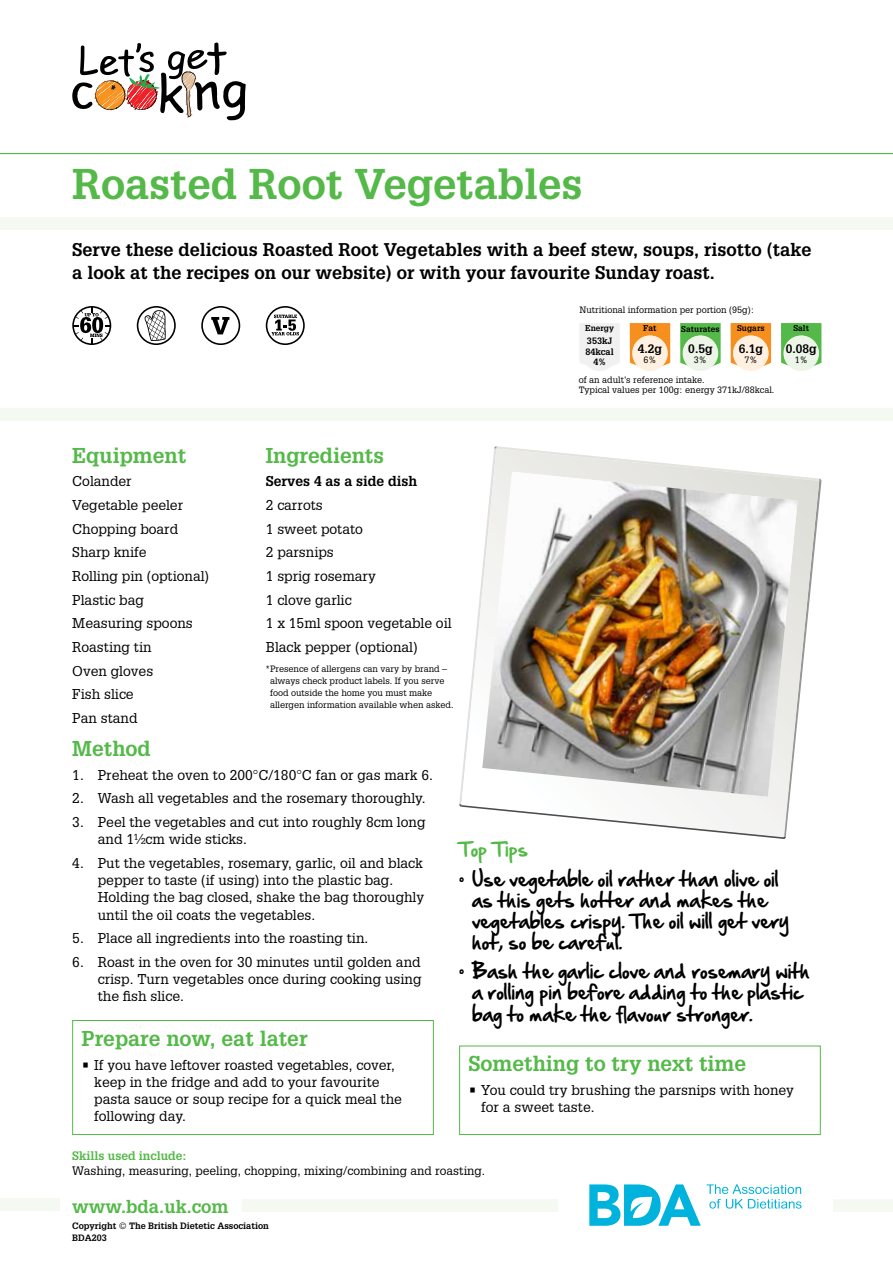
<style>
.page{position:relative;width:893px;height:1263px;background:#fff}
.page>*{position:absolute;margin:0;border:0;box-sizing:border-box;transform-origin:0 0}
.t1{font:700 42px "Glypha";color:#54b948}
.t2{font:700 21px "Glypha";color:#54b948}
.t3{font:18px/21px "Hand Of Sean";color:#000}
.t4{font:700 18px/22.5px "Glypha";color:#000}
.t5{font:700 18px "Glypha";color:#54b948}
.t6{font:18px "Hand Of Sean";color:#54b948}
.t7{font:13.8px/23.7px "Glypha";color:#000}
.t8{font:700 13.8px "Glypha";color:#000}
.t9{font:12px "Glypha";color:#000}
.t10{font:700 12px "Glypha";color:#54b948}
.t11{font:700 12px "Glypha";color:#000}
.t12{font:9px/12px "Glypha";color:#000}
.t13{font:700 9px/10.5px "Glypha";color:#000}
.t14{font:700 8.25px "Glypha";color:#000}
</style>
<div class="page">
<hr style="left:0;top:153px;width:893px;height:1px;background:#54b948">
<svg style="left:72px;top:43px;width:174px;height:77px"></svg>
<div style="left:0;top:217px;width:893px;height:13px;background:#f4f9f2"></div>
<div style="left:0;top:1198px;width:60px;height:13px;background:#f4f9f2"></div>
<div style="left:833px;top:1199px;width:60px;height:12px;background:#f4f9f2"></div>
<div style="left:242px;top:1199px;width:316px;height:12px;background:#f4f9f2"></div>
<svg style="left:589px;top:1184px;width:213px;height:42px"></svg>
<div style="left:0;top:408px;width:893px;height:13px;background:#f4f9f2"></div>
<svg style="left:459px;top:446px;width:363px;height:393px"></svg>
<img style="left:482px;top:472px;width:316px;height:325px">
<svg style="left:580px;top:323px;width:40px;height:48px"></svg>
<svg style="left:630px;top:323px;width:40px;height:43px"></svg>
<svg style="left:680px;top:323px;width:41px;height:44px"></svg>
<svg style="left:731px;top:323px;width:40px;height:43px"></svg>
<svg style="left:781px;top:323px;width:40px;height:44px"></svg>
<div style="left:632px;top:335px;width:36px;height:36px;background:#fff0e1;border-radius:50%"></div>
<div style="left:683px;top:335px;width:35px;height:36px;background:#ecf5e8;border-radius:50%"></div>
<div style="left:733px;top:335px;width:36px;height:36px;background:#fff0e1;border-radius:50%"></div>
<div style="left:783px;top:335px;width:36px;height:36px;background:#ecf5e8;border-radius:50%"></div>
<svg style="left:72px;top:306px;width:39px;height:39px"></svg>
<svg style="left:201px;top:306px;width:39px;height:39px"></svg>
<svg style="left:137px;top:306px;width:39px;height:39px"></svg>
<svg style="left:266px;top:306px;width:39px;height:39px"></svg>
<div style="left:459px;top:1046px;width:362px;height:89px;border:1px solid #54b948"></div>
<div style="left:72px;top:1020px;width:362px;height:115px;border:1px solid #54b948"></div>
<h1 class="t1" style="left:72px;top:158px;width:512px">Roasted Root Vegetables</h1>
<h3 class="t4" style="left:72px;top:238px;width:741px">Serve these delicious Roasted Root Vegetables with a beef stew, soups, risotto (take a look at the recipes on our website) or with your favourite Sunday roast.</h3>
<p class="t12" style="left:579px;top:304px;width:176px">Nutritional information per portion (95g):</p>
<p class="t14" style="left:643px;top:323px;width:15px">Fat</p>
<p class="t14" style="left:681px;top:324px;width:40px">Saturates</p>
<p class="t14" style="left:737px;top:323px;width:29px">Sugars</p>
<p class="t14" style="left:793px;top:323px;width:17px">Salt</p>
<p class="t14" style="left:585px;top:323px;width:30px">Energy</p>
<p class="t13" style="left:585px;top:335px;width:30px;text-align:center">353kJ<br>84kcal<br>4%</p>
<p class="t11" style="left:786px;top:341px;width:32px">0.08g</p>
<p class="t11" style="left:638px;top:341px;width:26px">4.2g</p>
<p class="t12" style="left:643px;top:354px;width:15px">6%</p>
<p class="t11" style="left:688px;top:341px;width:26px">0.5g</p>
<p class="t12" style="left:694px;top:354px;width:15px">3%</p>
<p class="t11" style="left:739px;top:341px;width:26px">6.1g</p>
<p class="t12" style="left:744px;top:354px;width:15px">7%</p>
<p class="t12" style="left:795px;top:354px;width:15px">1%</p>
<h2 class="t2" style="left:72px;top:442px;width:115px">Equipment</h2>
<p class="t7" style="left:72px;top:469px;width:138px">Colander<br>Vegetable peeler<br>Chopping board<br>Sharp knife<br>Rolling pin (optional)<br>Plastic bag<br>Measuring spoons<br>Roasting tin<br>Oven gloves<br>Fish slice<br>Pan stand</p>
<h2 class="t2" style="left:266px;top:442px;width:120px">Ingredients</h2>
<p class="t8" style="left:266px;top:473px;width:153px">Serves 4 as a side dish</p>
<p class="t7" style="left:266px;top:493px;width:187px">2 carrots<br>1 sweet potato<br>2 parsnips<br>1 sprig rosemary<br>1 clove garlic<br>1 x 15ml spoon vegetable oil<br>Black pepper (optional)</p>
<p class="t12" style="left:270px;top:663px;width:185px;text-indent:-4px">*Presence of allergens can vary by brand – always check product labels. If you serve food outside the home you must make allergen information available when asked.</p>
<p class="t12" style="left:579px;top:374px;width:197px;line-height:10.5px">of an adult’s reference intake.<br>Typical values per 100g: energy 371kJ/88kcal.</p>
<h2 class="t2" style="left:72px;top:736px;width:80px">Method</h2>
<p class="t7" style="left:72px;top:763px;width:362px">1. Preheat the oven to 200°C/180°C fan or gas mark 6.</p>
<p class="t7" style="left:72px;top:786px;width:355px">2. Wash all vegetables and the rosemary thoroughly.</p>
<p class="t7" style="left:98px;top:813px;width:329px;line-height:17.2px;text-indent:-26px">3. Peel the vegetables and cut into roughly 8cm long and 1½cm wide sticks.</p>
<p class="t7" style="left:98px;top:854px;width:328px;line-height:17.2px;text-indent:-26px">4. Put the vegetables, rosemary, garlic, oil and black pepper to taste (if using) into the plastic bag.<br>Holding the bag closed, shake the bag thoroughly until the oil coats the vegetables.</p>
<p class="t7" style="left:72px;top:926px;width:298px">5. Place all ingredients into the roasting tin.</p>
<p class="t7" style="left:98px;top:953px;width:325px;line-height:17.2px;text-align:justify;text-indent:-26px">6. Roast in the oven for 30 minutes until golden and crisp. Turn vegetables once during cooking using the fish slice.</p>
<h2 class="t2" style="left:82px;top:1025px;width:227px">Prepare now, eat later</h2>
<p class="t7" style="left:94px;top:1056px;width:309px;line-height:17.2px;text-indent:-13px">• If you have leftover roasted vegetables, cover, keep in the fridge and add to your favourite pasta sauce or soup recipe for a quick meal the following day.</p>
<h3 class="t6" style="left:459px;top:833px;width:70px">Top Tips</h3>
<h3 class="t3" style="left:472px;top:868px;width:319px;text-indent:-13px">• Use vegetable oil rather than olive oil as this gets hotter and makes the vegetables crispy. The oil will get very hot, so be careful.</h3>
<h3 class="t3" style="left:472px;top:961px;width:340px;text-indent:-13px">• Bash the garlic clove and rosemary with a rolling pin before adding to the plastic bag to make the flavour stronger.</h3>
<h2 class="t2" style="left:468px;top:1051px;width:279px">Something to try next time</h2>
<p class="t7" style="left:481px;top:1081px;width:314px;line-height:17.2px;text-indent:-13px">• You could try brushing the parsnips with honey for a sweet taste.</p>
<p class="t10" style="left:72px;top:1149px;width:116px">Skills used include:</p>
<p class="t9" style="left:72px;top:1164px;width:414px">Washing, measuring, peeling, chopping, mixing/combining and roasting.</p>
<h3 class="t5" style="left:72px;top:1195px;width:158px">www.bda.uk.com</h3>
<p class="t13" style="left:72px;top:1219px;width:198px;line-height:12px">Copyright © The British Dietetic Association<br>BDA203</p>
</div>
